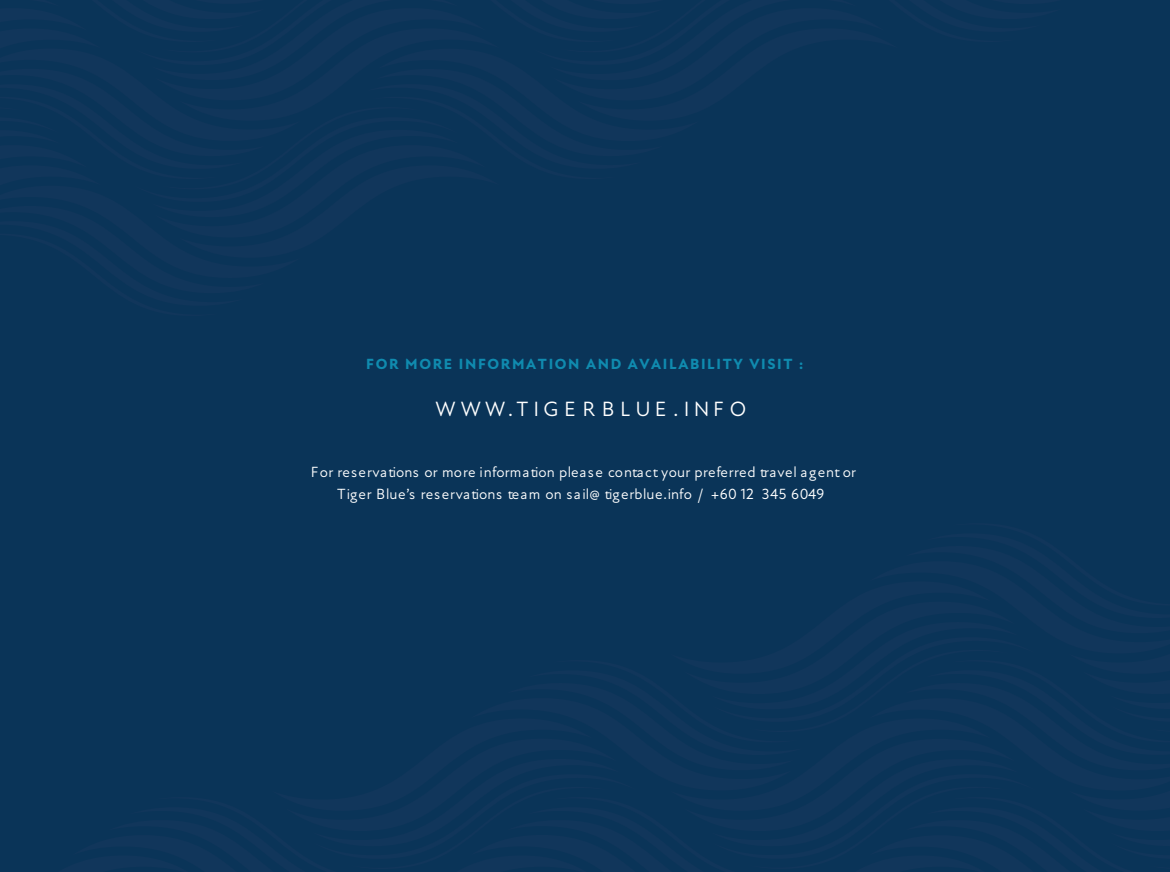
<style>
.page{position:relative;width:1170px;height:872px;background:#fff}
.page>*{position:absolute;margin:0;border:0;box-sizing:border-box;transform-origin:0 0}
.t1{font:21px "Atten New";letter-spacing:.24em;color:#fff}
.t2{font:15px/22.2px "Atten New";letter-spacing:.015em;color:#fff;text-align:center}
.t3{font:800 15px "Atten New";letter-spacing:.11em;color:#108baf}
</style>
<div class="page">
<div style="left:0;top:0;width:1169px;height:872px;background:#0a3458"></div>
<p class="t3" style="left:366px;top:355px;width:438px">FOR MORE INFORMATION AND AVAILABILITY VISIT :</p>
<h1 class="t1" style="left:435px;top:397px;width:312px">WWW.TIGERBLUE.INFO</h1>
<p class="t2" style="left:311px;top:461px;width:547px">For reservations or more information please contact your preferred travel agent or<br>Tiger Blue’s reservations team on sail@ tigerblue.info / +60 12 345 6049</p>
</div>
